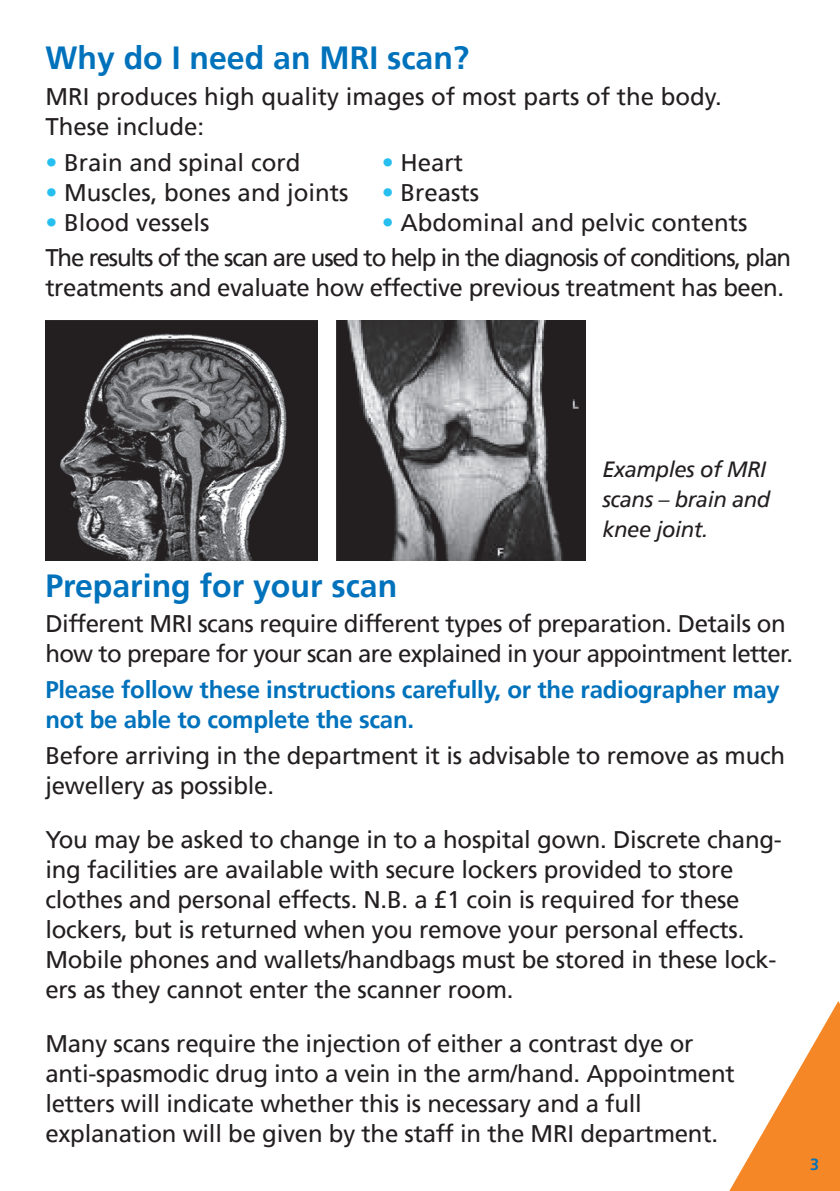
<style>
.page{position:relative;width:840px;height:1191px;background:#fff}
.page>*{position:absolute;margin:0;border:0;box-sizing:border-box;transform-origin:0 0}
.Large_title{font:700 32px "Frutiger";color:#0072bc}
.t1{font:24px/30px "Frutiger";letter-spacing:-.01em;color:#231f20}
.t2{font:24px/30px "Frutiger";letter-spacing:-.04em;color:#231f20}
.t3{font:700 24px/30px "Frutiger";letter-spacing:-.01em;color:#0072bc}
.t4{font:italic 22px/30px "Frutiger";letter-spacing:-.02em;color:#231f20}
.t5{font:700 16px "Frutiger";color:#0072bc}
.s1{color:#26bff0}
</style>
<div class="page">
<svg style="left:729px;top:1001px;width:110px;height:190px"></svg>
<img style="left:45px;top:320px;width:272px;height:240px">
<img style="left:336px;top:320px;width:249px;height:240px">
<p class="Large_title" style="left:45px;top:39px;width:425px">Why do I need an MRI scan?</p>
<p class="t1" style="left:45px;top:82px;width:677px">MRI produces high quality images of most parts of the body.</p>
<p class="t1" style="left:45px;top:112px;width:160px">These include:</p>
<p class="t1" style="left:45px;top:147px;width:256px"><span class="s1">•</span> Brain and spinal cord</p>
<p class="t1" style="left:381px;top:147px;width:83px"><span class="s1">•</span> Heart</p>
<p class="t1" style="left:45px;top:177px;width:304px"><span class="s1">•</span> Muscles, bones and joints</p>
<p class="t1" style="left:381px;top:177px;width:99px"><span class="s1">•</span> Breasts</p>
<p class="t1" style="left:45px;top:207px;width:166px"><span class="s1">•</span> Blood vessels</p>
<p class="t1" style="left:381px;top:207px;width:367px"><span class="s1">•</span> Abdominal and pelvic contents</p>
<p class="t2" style="left:45px;top:243px;width:747px">The results of the scan are used to help in the diagnosis of conditions, plan treatments and evaluate how effective previous treatment has been.</p>
<p class="t4" style="left:602px;top:454px;width:169px">Examples of MRI scans – brain and knee joint.</p>
<p class="Large_title" style="left:45px;top:566px;width:353px">Preparing for your scan</p>
<p class="t1" style="left:45px;top:609px;width:748px">Different MRI scans require different types of preparation. Details on how to prepare for your scan are explained in your appointment letter.</p>
<p class="t3" style="left:45px;top:674px;width:735px">Please follow these instructions carefully, or the radiographer may not be able to complete the scan.</p>
<p class="t1" style="left:45px;top:740px;width:741px">Before arriving in the department it is advisable to remove as much jewellery as possible.</p>
<p class="t1" style="left:45px;top:824px;width:737px">You may be asked to change in to a hospital gown. Discrete chang&shy;ing facilities are available with secure lockers provided to store clothes and personal effects. N.B. a £1 coin is required for these lockers, but is returned when you remove your personal effects.<br>Mobile phones and wallets/handbags must be stored in these lock&shy;ers as they cannot enter the scanner room.</p>
<p class="t1" style="left:45px;top:1028px;width:649px">Many scans require the injection of either a contrast dye or</p>
<p class="t1" style="left:45px;top:1058px;width:690px">anti-spasmodic drug into a vein in the arm/hand. Appointment</p>
<p class="t1" style="left:45px;top:1088px;width:597px">letters will indicate whether this is necessary and a full</p>
<p class="t1" style="left:45px;top:1118px;width:674px">explanation will be given by the staff in the MRI department.</p>
<p class="t5" style="left:809px;top:1154px;width:10px">3</p>
</div>
